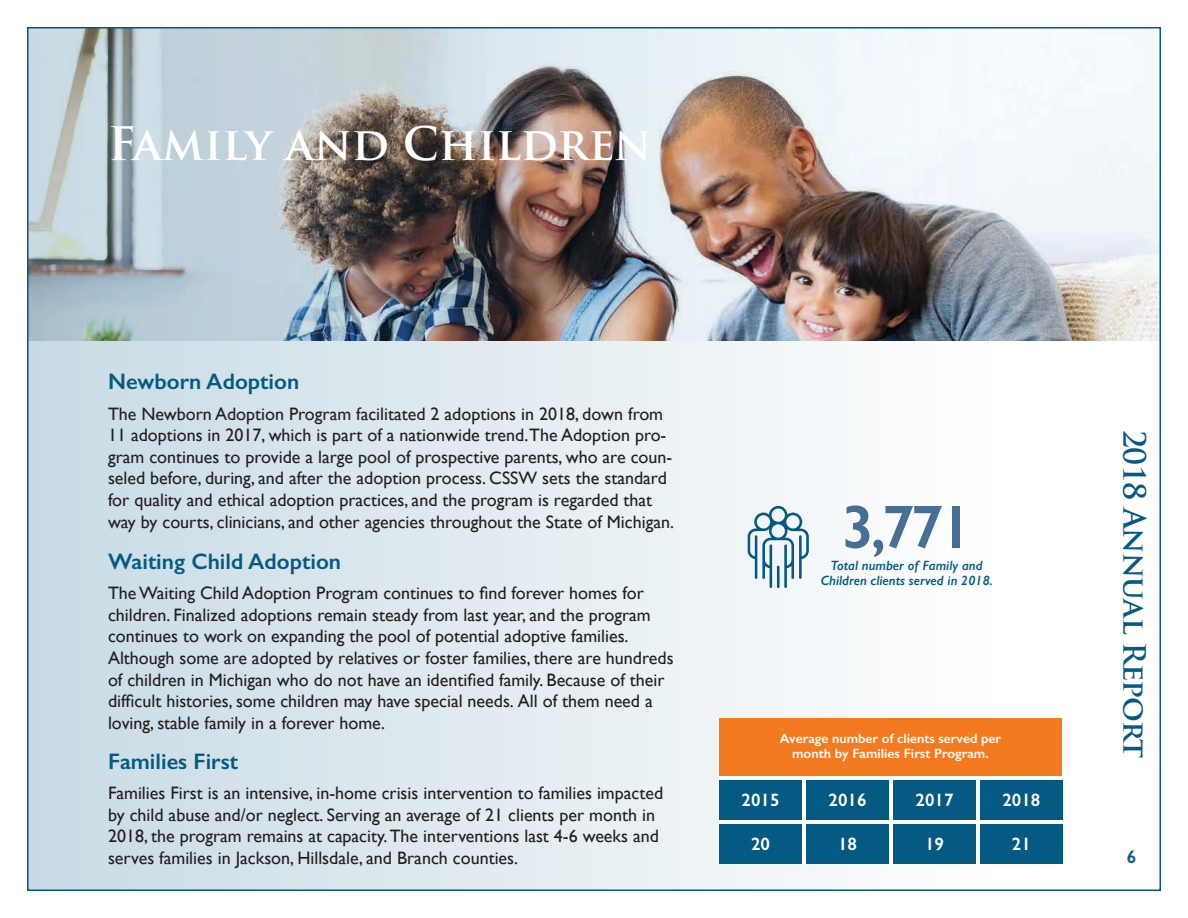
<style>
.page{position:relative;width:1188px;height:918px;background:#fff}
.page>*{position:absolute;margin:0;border:0;box-sizing:border-box;transform-origin:0 0}
.t1{font:600 61.5px "Gill Sans";color:#476e94}
.t2{font:700 45px "Trajan Pro";color:#fff}
.t3{font:700 30px "Trajan Pro";letter-spacing:-.02em;color:#045a83}
.t4{font:600 22.5px "Gill Sans";color:#045a83}
.t5{font:18px/21.6px "Gill Sans";color:#221f1f}
.t6{font:600 18px "Gill Sans";color:#fff}
.t7{font:600 18px "Gill Sans";color:#045a83}
.t8{font:600 13.5px/15px "Gill Sans";color:#fff;text-align:center}
.t9{font:italic 600 13.5px/15px "Gill Sans";color:#045a83;text-align:center}
</style>
<div class="page">
<img style="left:30px;top:30px;width:1128px;height:858px">
<svg style="left:748px;top:506px;width:61px;height:82px"></svg>
<svg style="left:720px;top:776px;width:342px;height:88px"></svg>
<div style="left:720px;top:781px;width:82px;height:39px;background:#045a83"></div>
<div style="left:720px;top:719px;width:342px;height:57px;background:#f47a1f"></div>
<div style="left:720px;top:825px;width:82px;height:39px;background:#045a83"></div>
<div style="left:807px;top:781px;width:82px;height:39px;background:#045a83"></div>
<div style="left:807px;top:825px;width:82px;height:39px;background:#045a83"></div>
<div style="left:893px;top:781px;width:83px;height:39px;background:#045a83"></div>
<div style="left:980px;top:781px;width:82px;height:39px;background:#045a83"></div>
<div style="left:893px;top:825px;width:83px;height:39px;background:#045a83"></div>
<div style="left:980px;top:825px;width:82px;height:39px;background:#045a83"></div>
<h2 class="t2" style="left:108px;top:121px;width:545px">Family and Children</h2>
<p class="t4" style="left:108px;top:373px;width:193px">Newborn Adoption</p>
<p class="t5" style="left:108px;top:404px;width:568px">The Newborn Adoption Program facilitated 2 adoptions in 2018, down from 11 adoptions in 2017, which is part of a nationwide trend.The Adoption pro&shy;gram continues to provide a large pool of prospective parents, who are coun&shy;seled before, during, and after the adoption process. CSSW sets the standard for quality and ethical adoption practices, and the program is regarded that way by courts, clinicians, and other agencies throughout the State of Michigan.</p>
<p class="t4" style="left:108px;top:553px;width:235px">Waiting Child Adoption</p>
<p class="t5" style="left:108px;top:582px;width:567px">The Waiting Child Adoption Program continues to find forever homes for children. Finalized adoptions remain steady from last year, and the program continues to work on expanding the pool of potential adoptive families.<br>Although some are adopted by relatives or foster families, there are hundreds of children in Michigan who do not have an identified family. Because of their difficult histories, some children may have special needs. All of them need a loving, stable family in a forever home.</p>
<p class="t4" style="left:108px;top:753px;width:132px">Families First</p>
<p class="t5" style="left:108px;top:784px;width:557px">Families First is an intensive, in-home crisis intervention to families impacted by child abuse and/or neglect. Serving an average of 21 clients per month in 2018, the program remains at capacity. The interventions last 4-6 weeks and serves families in Jackson, Hillsdale, and Branch counties.</p>
<h1 class="t1" style="left:842px;top:505px;width:132px">3,771</h1>
<p class="t9" style="left:821px;top:560px;width:173px">Total number of Family and<br>Children clients served in 2018.</p>
<p class="t8" style="left:780px;top:733px;width:223px">Average number of clients served per month by Families First Program.</p>
<p class="t6" style="left:742px;top:794px;width:40px">2015</p>
<p class="t6" style="left:751px;top:837px;width:21px">20</p>
<p class="t6" style="left:829px;top:794px;width:40px">2016</p>
<p class="t6" style="left:838px;top:837px;width:21px">18</p>
<p class="t6" style="left:916px;top:794px;width:40px">2017</p>
<p class="t6" style="left:1002px;top:794px;width:40px">2018</p>
<p class="t6" style="left:925px;top:837px;width:21px">19</p>
<p class="t6" style="left:1012px;top:837px;width:21px">21</p>
<h3 class="t3" style="left:1149px;top:430px;width:330px;rotate:90deg">2018 Annual Report</h3>
<p class="t7" style="left:1127px;top:851px;width:11px">6</p>
</div>
